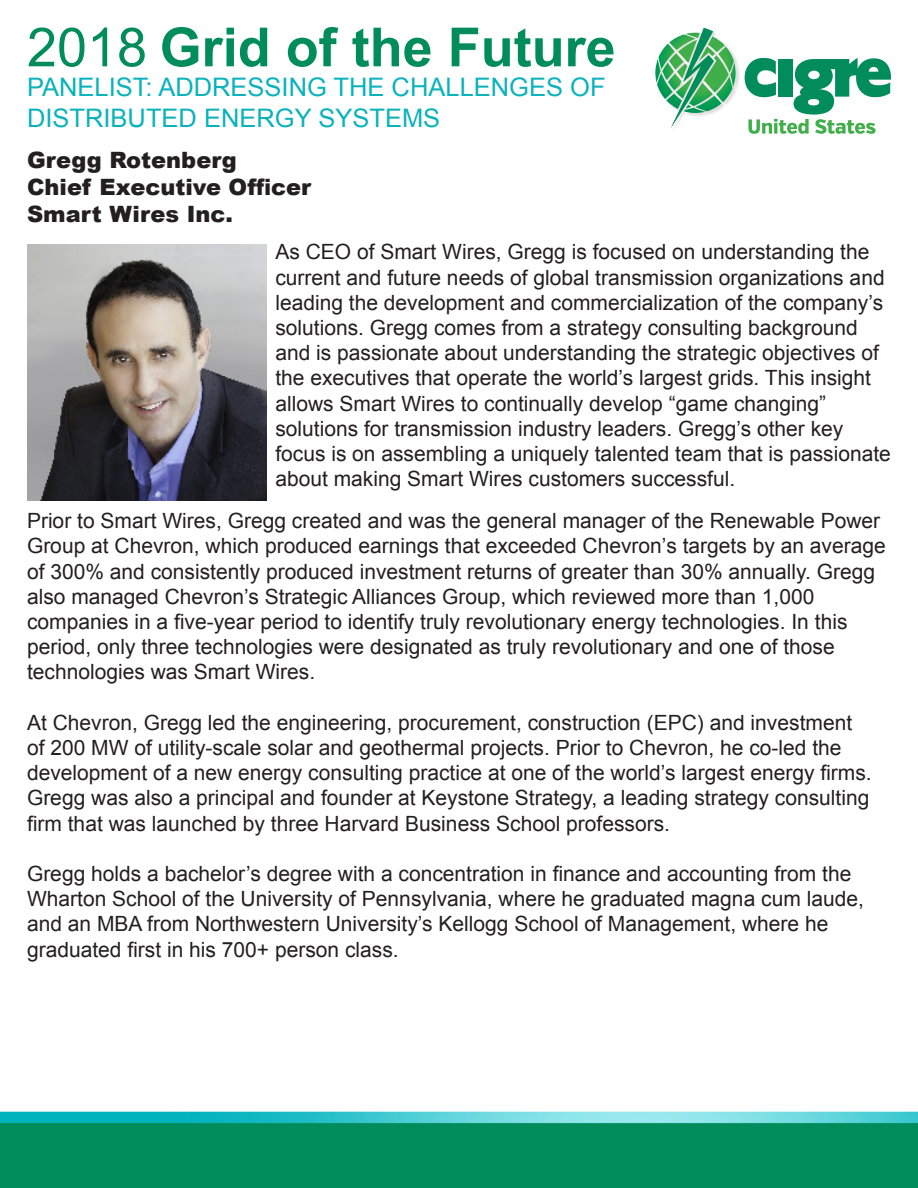
<style>
.page{position:relative;width:918px;height:1188px;background:#fff}
.page>*{position:absolute;margin:0;border:0;box-sizing:border-box;transform-origin:0 0}
.t1{font:700 54px "Arial";color:#008c5b}
.t2{font:25.5px/30.6px "Arial";color:#0ab2bc}
.t3{font:900 22.5px "Arial";color:#231f20}
.t4{font:21px/25.2px "Arial";color:#231f20}
.s1{font-weight:400}
</style>
<div class="page">
<img style="left:703px;top:27px;width:36px;height:62px">
<svg style="left:745px;top:58px;width:146px;height:76px"></svg>
<svg style="left:655px;top:28px;width:81px;height:100px"></svg>
<img style="left:0;top:1111px;width:918px;height:77px">
<img style="left:27px;top:244px;width:240px;height:257px">
<p class="t1" style="left:27px;top:11px;width:590px"><span class="s1">2018</span> Grid of the Future</p>
<p class="t2" style="left:27px;top:72px;width:580px">PANELIST: ADDRESSING THE CHALLENGES OF<br>DISTRIBUTED ENERGY SYSTEMS</p>
<p class="t3" style="left:27px;top:143px;width:211px">Gregg Rotenberg</p>
<p class="t3" style="left:27px;top:170px;width:286px">Chief Executive Officer</p>
<p class="t3" style="left:27px;top:197px;width:207px">Smart Wires Inc.</p>
<p class="t4" style="left:275px;top:240px;width:617px">As CEO of Smart Wires, Gregg is focused on understanding the current and future needs of global transmission organizations and leading the development and commercialization of the company’s solutions. Gregg comes from a strategy consulting background and is passionate about understanding the strategic objectives of the executives that operate the world’s largest grids. This insight allows Smart Wires to continually develop “game changing” solutions for transmission industry leaders. Gregg’s other key focus is on assembling a uniquely talented team that is passionate about making Smart Wires customers successful.</p>
<p class="t4" style="left:27px;top:509px;width:860px">Prior to Smart Wires, Gregg created and was the general manager of the Renewable Power Group at Chevron, which produced earnings that exceeded Chevron’s targets by an average of 300% and consistently produced investment returns of greater than 30% annually. Gregg also managed Chevron’s Strategic Alliances Group, which reviewed more than 1,000 companies in a five-year period to identify truly revolutionary energy technologies. In this period, only three technologies were designated as truly revolutionary and one of those technologies was Smart Wires.</p>
<p class="t4" style="left:27px;top:710px;width:846px">At Chevron, Gregg led the engineering, procurement, construction (EPC) and investment of 200 MW of utility-scale solar and geothermal projects. Prior to Chevron, he co-led the development of a new energy consulting practice at one of the world’s largest energy firms.<br>Gregg was also a principal and founder at Keystone Strategy, a leading strategy consulting firm that was launched by three Harvard Business School professors.</p>
<p class="t4" style="left:27px;top:861px;width:838px">Gregg holds a bachelor’s degree with a concentration in finance and accounting from the Wharton School of the University of Pennsylvania, where he graduated magna cum laude, and an MBA from Northwestern University’s Kellogg School of Management, where he graduated first in his 700+ person class.</p>
</div>
